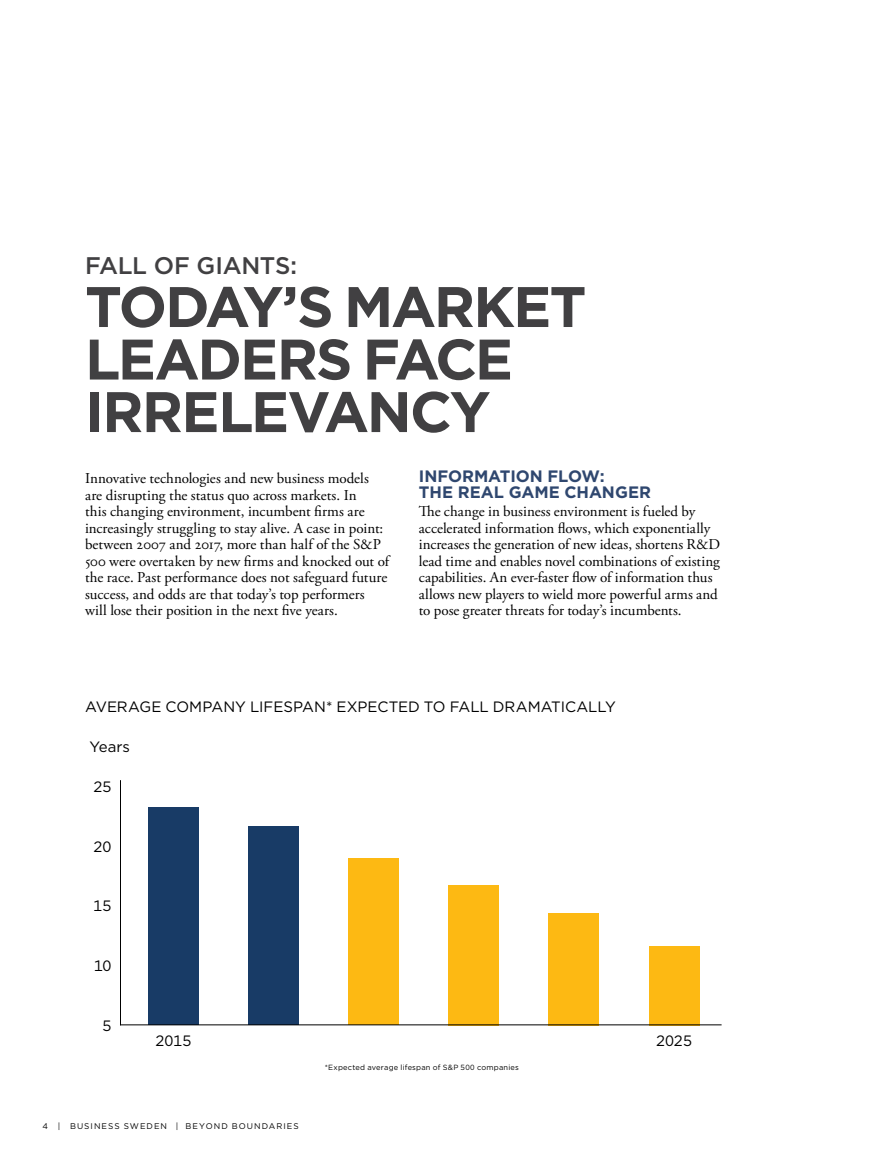
<style>
.page{position:relative;width:893px;height:1170px;background:#fff}
.page>*{position:absolute;margin:0;border:0;box-sizing:border-box;transform-origin:0 0}
.t1{font:700 57px/52.5px "Gotham";letter-spacing:-.04em;color:#414042}
.t2{font:500 24px "Gotham";letter-spacing:-.01em;color:#414042}
.t3{font:700 16.5px/16.5px "Gotham";letter-spacing:-.005em;color:#2f476f}
.t4{font:15px/16.5px "Adobe Garamond Pro";color:#000}
.t5{font:15px "Gotham";color:#000}
.t6{font:8.25px "Gotham";letter-spacing:.125em;color:#000}
.t7{font:7.5px "Gotham";letter-spacing:.025em;color:#000}
</style>
<div class="page">
<hr style="left:120px;top:780px;width:1px;height:245px;background:#000">
<div style="left:148px;top:807px;width:51px;height:218px;background:#183b66"></div>
<div style="left:248px;top:826px;width:51px;height:199px;background:#183b66"></div>
<div style="left:348px;top:858px;width:51px;height:167px;background:#fdb913"></div>
<div style="left:448px;top:884px;width:51px;height:141px;background:#fdb913"></div>
<div style="left:549px;top:913px;width:50px;height:112px;background:#fdb913"></div>
<div style="left:649px;top:945px;width:50px;height:80px;background:#fdb913"></div>
<hr style="left:120px;top:1024px;width:602px;height:1px;background:#000">
<h2 class="t2" style="left:85px;top:249px;width:214px">FALL OF GIANTS:</h2>
<h1 class="t1" style="left:85px;top:280px;width:503px">TODAY’S MARKET<br>LEADERS FACE<br>IRRELEVANCY</h1>
<p class="t4" style="left:85px;top:470px;width:306px">Innovative technologies and new business models are disrupting the status quo across markets. In<br>this changing environment, incumbent firms are increasingly struggling to stay alive. A case in point: between 2007 and 2017, more than half of the S&amp;P 500 were overtaken by new firms and knocked out of the race. Past performance does not safeguard future success, and odds are that today’s top performers will lose their position in the next five years.</p>
<p class="t3" style="left:419px;top:467px;width:234px">INFORMATION FLOW:<br>THE REAL GAME CHANGER</p>
<p class="t4" style="left:419px;top:503px;width:303px">The change in business environment is fueled by accelerated information flows, which exponentially increases the generation of new ideas, shortens R&amp;D lead time and enables novel combinations of existing capabilities. An ever-faster flow of information thus allows new players to wield more powerful arms and to pose greater threats for today’s incumbents.</p>
<p class="t5" style="left:85px;top:697px;width:532px">AVERAGE COMPANY LIFESPAN* EXPECTED TO FALL DRAMATICALLY</p>
<p class="t5" style="left:89px;top:736px;width:42px">Years</p>
<p class="t5" style="left:93px;top:777px;width:20px">25</p>
<p class="t5" style="left:93px;top:836px;width:20px">20</p>
<p class="t5" style="left:93px;top:896px;width:20px">15</p>
<p class="t5" style="left:94px;top:955px;width:19px">10</p>
<p class="t5" style="left:102px;top:1015px;width:10px">5</p>
<p class="t5" style="left:156px;top:1030px;width:37px">2015</p>
<p class="t5" style="left:656px;top:1030px;width:38px">2025</p>
<p class="t7" style="left:325px;top:1062px;width:196px">*Expected average lifespan of S&amp;P 500 companies</p>
<p class="t6" style="left:43px;top:1120px;width:258px">4 | BUSINESS SWEDEN | BEYOND BOUNDARIES</p>
</div>
